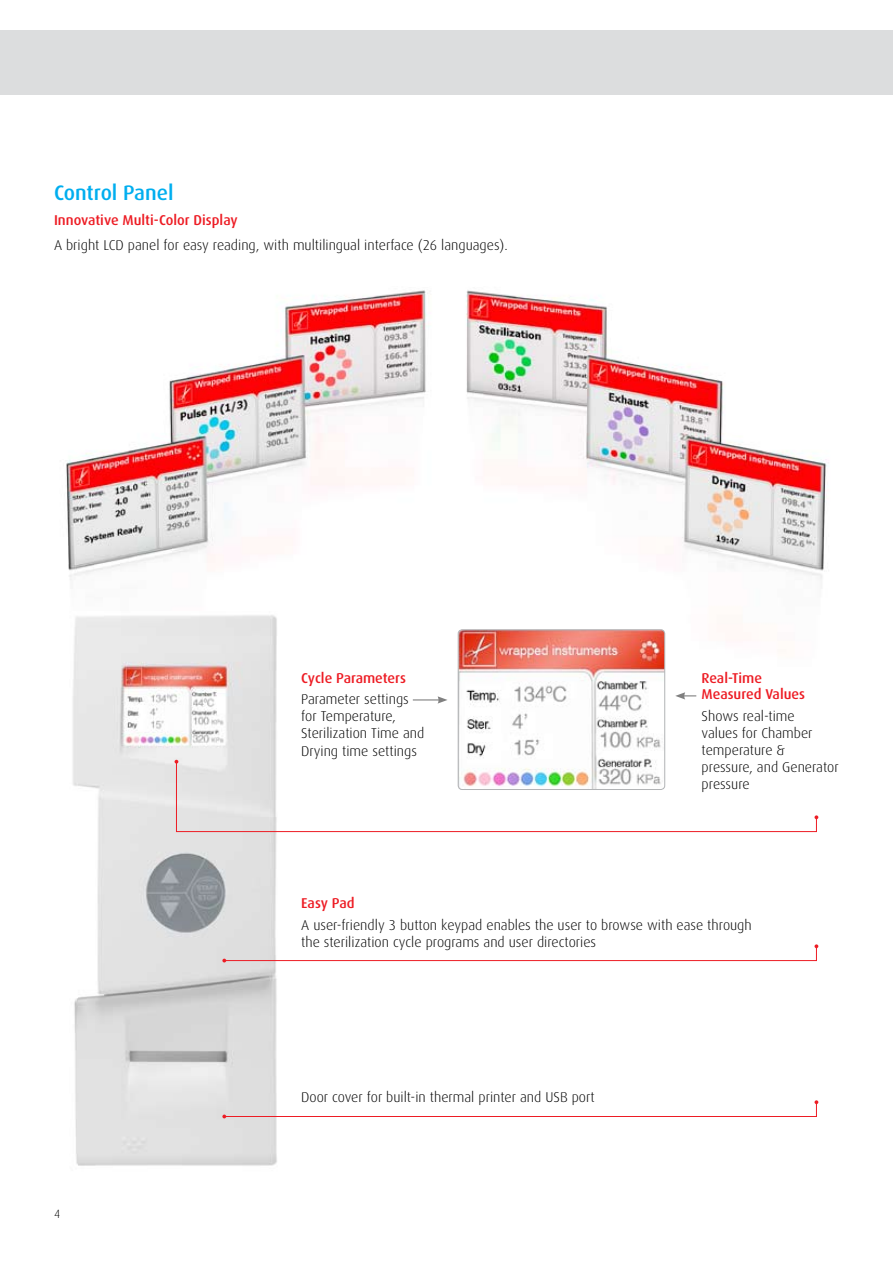
<style>
.page{position:relative;width:893px;height:1263px;background:#fff}
.page>*{position:absolute;margin:0;border:0;box-sizing:border-box;transform-origin:0 0}
.t1{font:500 21px "Dax";color:#00aeef}
.t2{font:300 14.25px/17.1px "Dax";color:#000}
.t3{font:500 14.25px/16.5px "Dax";color:#ed1c24}
.t4{font:300 12px "Dax";color:#000}
</style>
<div class="page">
<div style="left:0;top:30px;width:893px;height:64px;background:#dcddde"></div>
<img style="left:66px;top:290px;width:763px;height:419px">
<img style="left:66px;top:612px;width:228px;height:554px">
<svg style="left:222px;top:944px;width:596px;height:18px"></svg>
<svg style="left:222px;top:1100px;width:596px;height:18px"></svg>
<svg style="left:176px;top:761px;width:641px;height:71px"></svg>
<svg style="left:814px;top:815px;width:4px;height:4px"></svg>
<svg style="left:175px;top:760px;width:3px;height:4px"></svg>
<img style="left:458px;top:630px;width:207px;height:159px">
<div style="left:458px;top:629px;width:207px;height:161px;border:1px solid #b2b4b6;border-radius:4px"></div>
<svg style="left:413px;top:696px;width:35px;height:8px"></svg>
<svg style="left:675px;top:692px;width:21px;height:7px"></svg>
<h1 class="t1" style="left:54px;top:181px;width:121px">Control Panel</h1>
<p class="t3" style="left:54px;top:212px;width:185px">Innovative Multi-Color Display</p>
<p class="t2" style="left:54px;top:237px;width:455px">A bright LCD panel for easy reading, with multilingual interface (26 languages).</p>
<p class="t3" style="left:301px;top:670px;width:106px">Cycle Parameters</p>
<p class="t2" style="left:301px;top:691px;width:125px">Parameter settings for Temperature,<br>Sterilization Time and<br>Drying time settings</p>
<p class="t3" style="left:702px;top:670px;width:105px">Real-Time<br>Measured Values</p>
<p class="t2" style="left:702px;top:707px;width:139px">Shows real-time<br>values for Chamber temperature &amp; pressure, and Generator pressure</p>
<p class="t3" style="left:301px;top:895px;width:55px">Easy Pad</p>
<p class="t2" style="left:301px;top:916px;width:452px">A user-friendly 3 button keypad enables the user to browse with ease through the sterilization cycle programs and user directories</p>
<p class="t4" style="left:54px;top:1207px;width:8px">4</p>
<p class="t2" style="left:301px;top:1089px;width:295px">Door cover for built-in thermal printer and USB port</p>
</div>
